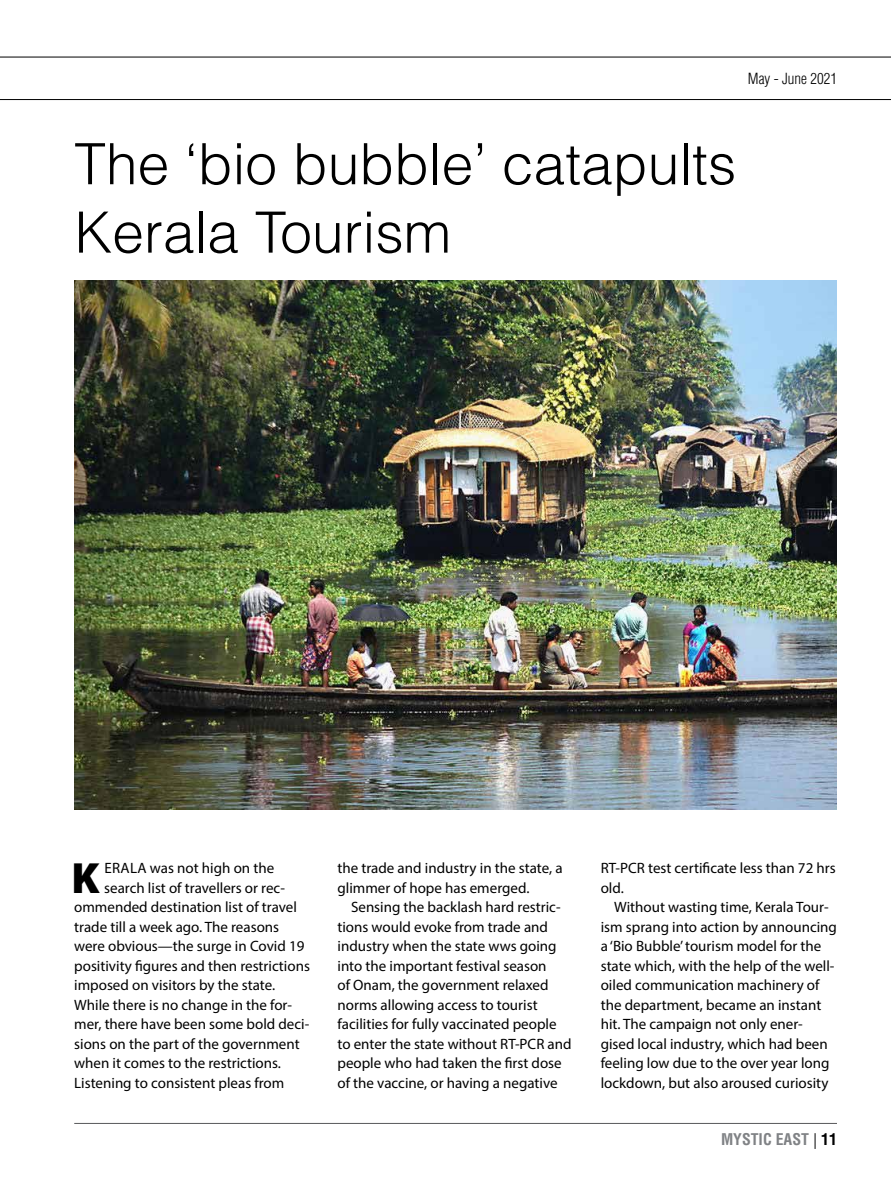
<style>
.page{position:relative;width:891px;height:1188px;background:#fff}
.page>*{position:absolute;margin:0;border:0;box-sizing:border-box;transform-origin:0 0}
.t1{font:300 57px/68.4px "Helvetica LT Std";color:#000}
.t2{font:900 43.95px "Myriad Pro";color:#000}
.t3{font:700 condensed 15.75px "Helvetica LT Std";color:#808285}
.t4{font:15px/19.5px "Myriad Pro";color:#000}
.t5{font:300 condensed 15px "Helvetica LT Std";color:#000}
.s1{font-weight:300;font-stretch:normal;color:#000}
.s2{color:#000}
</style>
<div class="page">
<hr style="left:0;top:57px;width:891px;height:1px;background:#000">
<hr style="left:0;top:99px;width:891px;height:1px;background:#000">
<hr style="left:74px;top:1123px;width:763px;height:1px;background:#58595b">
<img style="left:74px;top:281px;width:763px;height:529px">
<p class="t5" style="left:748px;top:69px;width:91px">May - June 2021</p>
<h1 class="t1" style="left:74px;top:129px;width:664px">The ‘bio bubble’ catapults<br>Kerala Tourism</h1>
<h2 class="t2" style="left:72px;top:848px;width:30px">K</h2>
<p class="t4" style="left:104px;top:858px;width:171px">ERALA was not high on the</p>
<p class="t4" style="left:104px;top:877px;width:182px">search list of travellers or rec-</p>
<p class="t4" style="left:74px;top:897px;width:224px">ommended destination list of travel</p>
<p class="t4" style="left:74px;top:916px;width:206px">trade till a week ago. The reasons</p>
<p class="t4" style="left:74px;top:936px;width:232px">were obvious—the surge in Covid 19</p>
<p class="t4" style="left:74px;top:955px;width:237px">positivity figures and then restrictions</p>
<p class="t4" style="left:74px;top:975px;width:202px">imposed on visitors by the state.</p>
<p class="t4" style="left:74px;top:994px;width:219px">While there is no change in the for-</p>
<p class="t4" style="left:74px;top:1014px;width:237px">mer, there have been some bold deci-</p>
<p class="t4" style="left:74px;top:1033px;width:227px">sions on the part of the government</p>
<p class="t4" style="left:74px;top:1053px;width:208px">when it comes to the restrictions.</p>
<p class="t4" style="left:74px;top:1072px;width:212px">Listening to consistent pleas from</p>
<p class="t4" style="left:338px;top:858px;width:227px">the trade and industry in the state, a glimmer of hope has emerged.</p>
<p class="t4" style="left:338px;top:897px;width:236px;text-indent:14px">Sensing the backlash hard restric&shy;tions would evoke from trade and industry when the state wws going into the important festival season<br>of Onam, the government relaxed norms allowing access to tourist facilities for fully vaccinated people to enter the state without RT-PCR and people who had taken the first dose of the vaccine, or having a negative</p>
<p class="t4" style="left:601px;top:858px;width:236px">RT-PCR test certificate less than 72 hrs old.</p>
<p class="t4" style="left:601px;top:897px;width:238px;text-indent:14px">Without wasting time, Kerala Tour&shy;ism sprang into action by announcing a ‘Bio Bubble’ tourism model for the state which, with the help of the well&shy;oiled communication machinery of the department, became an instant hit. The campaign not only ener&shy;gised local industry, which had been feeling low due to the over year long lockdown, but also aroused curiosity</p>
<p class="t3" style="left:721px;top:1130px;width:117px">MYSTIC EAST <span class="s1">|</span> <span class="s2">11</span></p>
</div>
